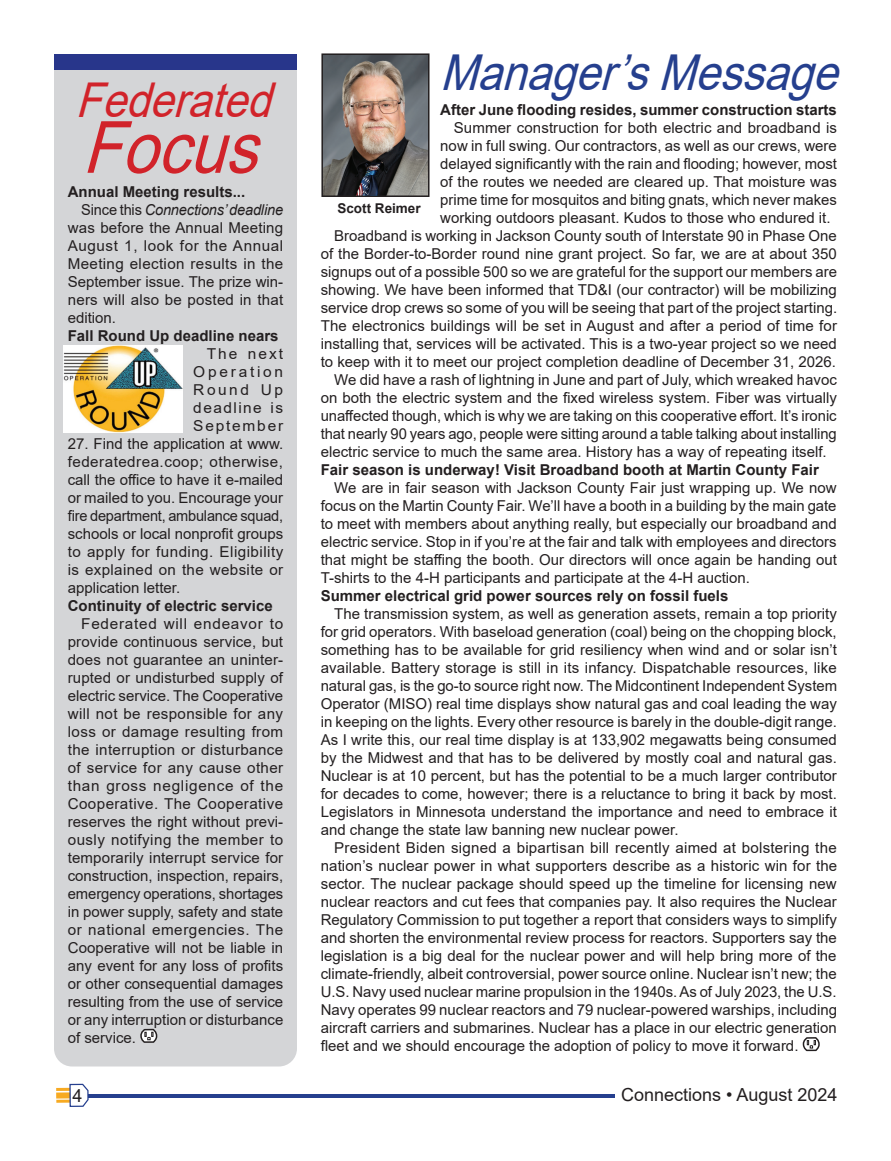
<style>
.page{position:relative;width:891px;height:1161px;background:#fff}
.page>*{position:absolute;margin:0;border:0;box-sizing:border-box;transform-origin:0 0}
.t1{font:italic 72px "Arial";color:#d1232a;scale:.89 1}
.t2{font:italic 49.5px "Arial";color:#253f8e;scale:.89 1}
.t3{font:italic 48px "Arial";color:#d1232a;scale:.89 1}
.t4{font:18px "Arial";color:#231f20}
.Body_Text_2017{font:15px/18px "Arial";color:#231f20;text-align:justify}
.text_subhead{font:700 15px "Arial";color:#231f20}
.t5{font:700 13.5px "Arial";color:#231f20}
.s1{font-style:italic}
</style>
<div class="page">
<hr style="left:60px;top:1095px;width:555px;height:3px;background:#253f8e">
<div style="left:56px;top:1092px;width:18px;height:7px;background:#f7aa22"></div>
<hr style="left:56px;top:1100px;width:18px;height:3px;background:#f7aa22">
<hr style="left:56px;top:1088px;width:18px;height:3px;background:#f7aa22">
<svg style="left:69px;top:1083px;width:20px;height:24px"></svg>
<div style="left:54px;top:54px;width:243px;height:1012px;background:#d4d5d7;border-radius:18px"></div>
<svg style="left:141px;top:1030px;width:17px;height:13px"></svg>
<div style="left:54px;top:54px;width:243px;height:15px;background:#28368b"></div>
<img style="left:324px;top:56px;width:103px;height:138px">
<div style="left:321px;top:53px;width:109px;height:144px;border:2px solid #231f20"></div>
<img style="left:64px;top:346px;width:119px;height:87px">
<svg style="left:803px;top:1038px;width:17px;height:14px"></svg>
<p class="t3" style="left:76px;top:67px;width:240px">Federated</p>
<p class="t1" style="left:82px;top:98px;width:227px">Focus</p>
<p class="text_subhead" style="left:68px;top:181px;width:179px">Annual Meeting results...</p>
<p class="Body_Text_2017" style="left:68px;top:200px;width:217px;text-indent:14px">Since this <span class="s1">Connections’ deadline </span>was before the Annual Meeting August 1, look for the Annual Meeting election results in the September issue. The prize win&shy;ners will also be posted in that edition.</p>
<p class="text_subhead" style="left:68px;top:325px;width:212px">Fall Round Up deadline nears</p>
<p class="Body_Text_2017" style="left:193px;top:344px;width:91px;text-indent:14px">The next Operation Round Up deadline is September</p>
<p class="Body_Text_2017" style="left:68px;top:434px;width:217px">27. Find the application at www. federatedrea.coop; otherwise, call the office to have it e-mailed or mailed to you. Encourage your fire department, ambulance squad, schools or local nonprofit groups to apply for funding. Eligibility is explained on the website or application letter.</p>
<p class="text_subhead" style="left:68px;top:595px;width:207px">Continuity of electric service</p>
<p class="Body_Text_2017" style="left:68px;top:614px;width:217px;text-indent:14px">Federated will endeavor to provide continuous service, but does not guarantee an uninter&shy;rupted or undisturbed supply of electric service. The Cooperative will not be responsible for any loss or damage resulting from the interruption or disturbance of service for any cause other than gross negligence of the Cooperative. The Cooperative reserves the right without previ&shy;ously notifying the member to temporarily interrupt service for construction, inspection, repairs, emergency operations, shortages in power supply, safety and state or national emergencies. The Cooperative will not be liable in any event for any loss of profits or other consequential damages resulting from the use of service or any interruption or disturbance of service.</p>
<p class="t2" style="left:440px;top:39px;width:467px">Manager’sMessage</p>
<p class="text_subhead" style="left:440px;top:99px;width:398px">After June flooding resides, summer construction starts</p>
<p class="Body_Text_2017" style="left:440px;top:119px;width:398px;text-indent:14px">Summer construction for both electric and broadband is now in full swing. Our contractors, as well as our crews, were delayed significantly with the rain and flooding; however, most of the routes we needed are cleared up. That moisture was prime time for mosquitos and biting gnats, which never makes working outdoors pleasant. Kudos to those who endured it.</p>
<p class="Body_Text_2017" style="left:321px;top:227px;width:518px;text-indent:14px">Broadband is working in Jackson County south of Interstate 90 in Phase One of the Border-to-Border round nine grant project. So far, we are at about 350 signups out of a possible 500 so we are grateful for the support our members are showing. We have been informed that TD&amp;I (our contractor) will be mobilizing service drop crews so some of you will be seeing that part of the project starting.<br>The electronics buildings will be set in August and after a period of time for installing that, services will be activated. This is a two-year project so we need to keep with it to meet our project completion deadline of December 31, 2026.</p>
<p class="Body_Text_2017" style="left:321px;top:371px;width:518px;text-indent:14px">We did have a rash of lightning in June and part of July, which wreaked havoc on both the electric system and the fixed wireless system. Fiber was virtually unaffected though, which is why we are taking on this cooperative effort. It’s ironic that nearly 90 years ago, people were sitting around a table talking about installing electric service to much the same area. History has a way of repeating itself.</p>
<p class="text_subhead" style="left:321px;top:459px;width:500px">Fair season is underway! Visit Broadband booth at Martin County Fair</p>
<p class="Body_Text_2017" style="left:321px;top:479px;width:518px;text-indent:14px">We are in fair season with Jackson County Fair just wrapping up. We now focus on the Martin County Fair. We’ll have a booth in a building by the main gate to meet with members about anything really, but especially our broadband and electric service. Stop in if you’re at the fair and talk with employees and directors that might be staffi ng the booth. Our directors will once again be handing out T-shirts to the 4-H participants and participate at the 4-H auction.</p>
<p class="text_subhead" style="left:321px;top:585px;width:409px">Summer electrical grid power sources rely on fossil fuels</p>
<p class="Body_Text_2017" style="left:321px;top:605px;width:518px;text-indent:14px">The transmission system, as well as generation assets, remain a top priority for grid operators. With baseload generation (coal) being on the chopping block, something has to be available for grid resiliency when wind and or solar isn’t available. Battery storage is still in its infancy. Dispatchable resources, like natural gas, is the go-to source right now. The Midcontinent Independent System Operator (MISO) real time displays show natural gas and coal leading the way in keeping on the lights. Every other resource is barely in the double-digit range.<br>As I write this, our real time display is at 133,902 megawatts being consumed by the Midwest and that has to be delivered by mostly coal and natural gas.<br>Nuclear is at 10 percent, but has the potential to be a much larger contributor for decades to come, however; there is a reluctance to bring it back by most.<br>Legislators in Minnesota understand the importance and need to embrace it and change the state law banning new nuclear power.</p>
<p class="Body_Text_2017" style="left:321px;top:839px;width:518px;text-indent:14px">President Biden signed a bipartisan bill recently aimed at bolstering the nation’s nuclear power in what supporters describe as a historic win for the sector. The nuclear package should speed up the timeline for licensing new nuclear reactors and cut fees that companies pay. It also requires the Nuclear Regulatory Commission to put together a report that considers ways to simplify and shorten the environmental review process for reactors. Supporters say the legislation is a big deal for the nuclear power and will help bring more of the climate-friendly, albeit controversial, power source online. Nuclear isn’t new; the U.S. Navy used nuclear marine propulsion in the 1940s. As of July 2023, the U.S.<br>Navy operates 99 nuclear reactors and 79 nuclear-powered warships, including aircraft carriers and submarines. Nuclear has a place in our electric generation fleet and we should encourage the adoption of policy to move it forward.</p>
<p class="t5" style="left:337px;top:198px;width:85px">Scott Reimer</p>
<p class="t4" style="left:72px;top:1083px;width:12px">4</p>
<p class="t4" style="left:621px;top:1083px;width:218px">Connections • August 2024</p>
</div>
